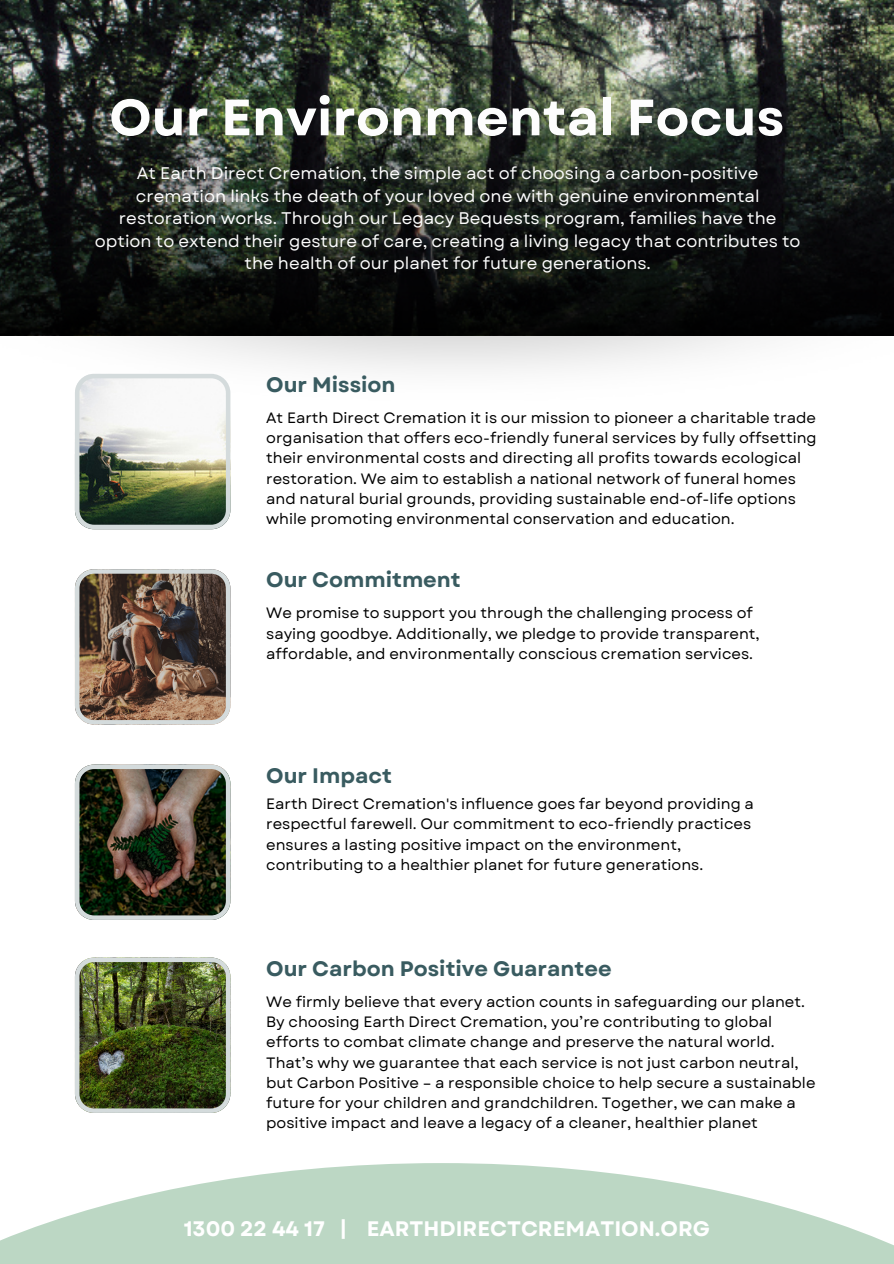
<style>
.page{position:relative;width:894px;height:1264px;background:#fff}
.page>*{position:absolute;margin:0;border:0;box-sizing:border-box;transform-origin:0 0}
.t1{font:700 51px "Garet";color:#fdfdfd}
.t2{font:700 21px "Garet";color:#395b60}
.t3{font:700 21px "Garet";color:#fff}
.t4{font:16.8px/22.5px "Garet";color:#fdfdfd;text-align:center}
.t5{font:15px/20.2px "Garet";color:#000}
</style>
<div class="page">
<img style="left:0;top:0;width:893px;height:336px">
<svg style="left:0;top:1163px;width:893px;height:100px;fill:#bcd7c4"></svg>
<img style="left:75px;top:374px;width:155px;height:155px">
<svg style="left:75px;top:569px;width:155px;height:155px;background:#755f52"></svg>
<img style="left:75px;top:764px;width:155px;height:155px">
<img style="left:75px;top:957px;width:155px;height:155px">
<h1 class="t1" style="left:109px;top:81px;width:676px">Our Environmental Focus</h1>
<p class="t4" style="left:95px;top:162px;width:707px">At Earth Direct Cremation, the simple act of choosing a carbon-positive cremation links the death of your loved one with genuine environmental restoration works. Through our Legacy Bequests program, families have the option to extend their gesture of care, creating a living legacy that contributes to the health of our planet for future generations.</p>
<h3 class="t2" style="left:266px;top:369px;width:131px">Our Mission</h3>
<p class="t5" style="left:266px;top:407px;width:552px">At Earth Direct Cremation it is our mission to pioneer a charitable trade organisation that offers eco-friendly funeral services by fully offsetting their environmental costs and directing all profits towards ecological restoration. We aim to establish a national network of funeral homes and natural burial grounds, providing sustainable end-of-life options while promoting environmental conservation and education.</p>
<h3 class="t2" style="left:266px;top:565px;width:196px">Our Commitment</h3>
<p class="t5" style="left:266px;top:603px;width:495px">We promise to support you through the challenging process of saying goodbye. Additionally, we pledge to provide transparent, affordable, and environmentally conscious cremation services.</p>
<h3 class="t2" style="left:266px;top:760px;width:127px">Our Impact</h3>
<p class="t5" style="left:266px;top:794px;width:489px">Earth Direct Cremation's influence goes far beyond providing a respectful farewell. Our commitment to eco-friendly practices ensures a lasting positive impact on the environment, contributing to a healthier planet for future generations.</p>
<h3 class="t2" style="left:266px;top:953px;width:347px">Our Carbon Positive Guarantee</h3>
<p class="t5" style="left:266px;top:991px;width:550px">We firmly believe that every action counts in safeguarding our planet.<br>By choosing Earth Direct Cremation, you’re contributing to global efforts to combat climate change and preserve the natural world.<br>That’s why we guarantee that each service is not just carbon neutral, but Carbon Positive – a responsible choice to help secure a sustainable future for your children and grandchildren. Together, we can make a positive impact and leave a legacy of a cleaner, healthier planet</p>
<h4 class="t3" style="left:184px;top:1213px;width:527px">1300 22 44 17 | EARTHDIRECTCREMATION.ORG</h4>
</div>
